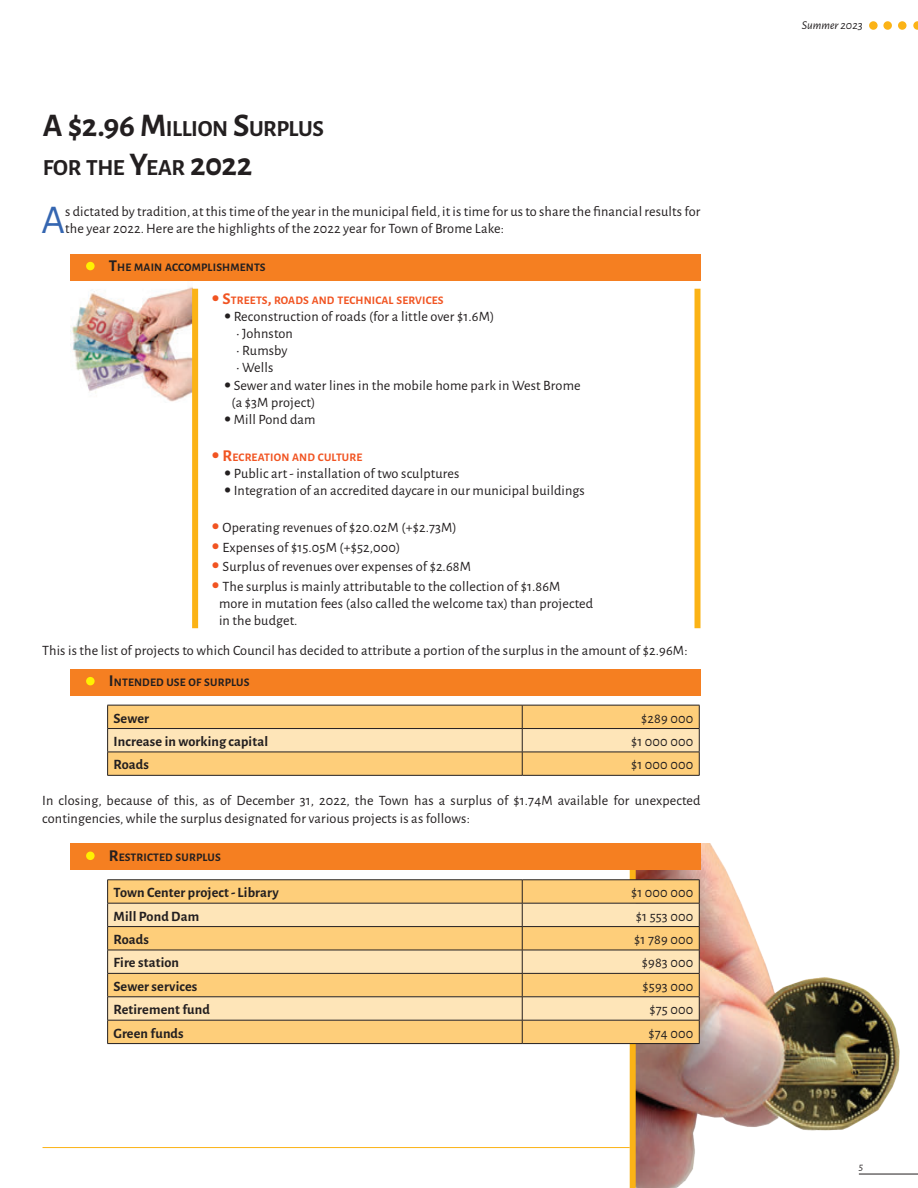
<style>
.page{position:relative;width:918px;height:1188px;background:#fff}
.page>*{position:absolute;margin:0;border:0;box-sizing:border-box;transform-origin:0 0}
.t1{font:40.95px "Alegreya Sans";color:#3566b1}
.t2{font:700 23.1px/39.6px "Alegreya Sans";letter-spacing:-.02em;color:#231f20}
.t3{font:14.25px/17.1px "Alegreya Sans";letter-spacing:.01em;color:#231f20}
.t4{font:700 14.25px "Alegreya Sans";letter-spacing:.01em;color:#231f20}
.t5{font:italic 12px "Alegreya Sans";color:#231f20}
.t6{font:700 11.55px "Alegreya Sans";letter-spacing:.015em;color:#231f20}
.t7{font:700 11.55px "Alegreya Sans";letter-spacing:.015em;color:#f15422}
.t8{font:italic 10.5px "Alegreya Sans";color:#231f20}
.s1{font-size:33px}
.s2{font-size:16.5px}
.s3{font-family:"DIN Condensed";font-size:16.5px}
.s4{font-family:"DIN Condensed";font-weight:700}
.s5{font-family:"DIN Condensed";font-weight:700;font-size:16.5px;color:#f15422}
</style>
<div class="page">
<hr style="left:859px;top:1174px;width:59px;height:1px;background:#231f20">
<div style="left:869px;top:21px;width:9px;height:9px;background:#fbb316;border-radius:50%"></div>
<div style="left:883px;top:21px;width:9px;height:9px;background:#fbb316;border-radius:50%"></div>
<div style="left:898px;top:21px;width:9px;height:9px;background:#fbb316;border-radius:50%"></div>
<svg style="left:913px;top:21px;width:5px;height:9px"></svg>
<img style="left:70px;top:287px;width:122px;height:115px">
<div style="left:70px;top:254px;width:631px;height:27px;background:#f57f21"></div>
<div style="left:70px;top:669px;width:631px;height:27px;background:#f57f21"></div>
<div style="left:86px;top:262px;width:9px;height:8px;background:#fff101;border-radius:50%"></div>
<div style="left:86px;top:677px;width:9px;height:8px;background:#fff101;border-radius:50%"></div>
<div style="left:192px;top:289px;width:6px;height:339px;background:#fbb316"></div>
<div style="left:695px;top:289px;width:6px;height:339px;background:#fbb316"></div>
<img style="left:636px;top:843px;width:263px;height:345px">
<hr style="left:107px;top:775px;width:415px;height:1px;background:#231f20">
<svg style="left:107px;top:705px;width:593px;height:70px;background:#f4cd89"></svg>
<hr style="left:522px;top:775px;width:178px;height:1px;background:#231f20">
<div style="left:630px;top:863px;width:6px;height:325px;background:#fbb316"></div>
<div style="left:108px;top:881px;width:591px;height:162px;background:#fece7a"></div>
<svg style="left:108px;top:904px;width:591px;height:116px;background:#fad89c"></svg>
<hr style="left:107px;top:880px;width:415px;height:1px;background:#231f20">
<hr style="left:107px;top:950px;width:415px;height:1px;background:#231f20">
<hr style="left:107px;top:973px;width:415px;height:1px;background:#231f20">
<hr style="left:107px;top:997px;width:415px;height:1px;background:#231f20">
<hr style="left:107px;top:1020px;width:415px;height:1px;background:#231f20">
<hr style="left:107px;top:1043px;width:415px;height:1px;background:#231f20">
<hr style="left:107px;top:903px;width:415px;height:1px;background:#231f20">
<svg style="left:107px;top:880px;width:1px;height:163px"></svg>
<hr style="left:522px;top:903px;width:178px;height:1px;background:#231f20">
<hr style="left:107px;top:926px;width:415px;height:1px;background:#231f20">
<hr style="left:522px;top:926px;width:178px;height:1px;background:#231f20">
<hr style="left:522px;top:880px;width:178px;height:1px;background:#231f20">
<hr style="left:522px;top:950px;width:178px;height:1px;background:#231f20">
<hr style="left:522px;top:973px;width:178px;height:1px;background:#231f20">
<hr style="left:522px;top:997px;width:178px;height:1px;background:#231f20">
<hr style="left:522px;top:1020px;width:178px;height:1px;background:#231f20">
<svg style="left:522px;top:880px;width:1px;height:163px"></svg>
<svg style="left:699px;top:880px;width:1px;height:163px"></svg>
<hr style="left:522px;top:1043px;width:178px;height:1px;background:#231f20">
<div style="left:70px;top:843px;width:631px;height:27px;background:#f57f21"></div>
<div style="left:86px;top:852px;width:9px;height:8px;background:#fff101;border-radius:50%"></div>
<hr style="left:43px;top:1147px;width:587px;height:1px;background:#fbb316">
<h2 class="t2" style="left:43px;top:107px;width:281px"><span class="s1">A $2.96 M</span>ILLION <span class="s1">S</span>URPLUS<br>FOR THE <span class="s1">Y</span>EAR <span class="s1">2022</span></h2>
<h1 class="t1" style="left:42px;top:192px;width:25px">A</h1>
<p class="t3" style="left:65px;top:202px;width:637px">s dictated by tradition, at this time of the year in the municipal field, it is time for us to share the financial results for the year 2022. Here are the highlights of the 2022 year for Town of Brome Lake:</p>
<p class="t6" style="left:109px;top:259px;width:158px"><span class="s2">T</span>HE MAIN ACCOMPLISHMENTS</p>
<p class="t7" style="left:212px;top:292px;width:233px"><span class="s3">•</span> <span class="s2">S</span>TREETS<span class="s2">,</span> ROADS AND TECHNICAL SERVICES</p>
<p class="t3" style="left:224px;top:307px;width:272px"><span class="s4">•</span> Reconstruction of roads (for a little over $1.6M)</p>
<p class="t3" style="left:236px;top:324px;width:58px">• Johnston</p>
<p class="t3" style="left:236px;top:342px;width:53px">• Rumsby</p>
<p class="t3" style="left:236px;top:359px;width:39px">• Wells</p>
<p class="t3" style="left:231px;top:376px;width:351px;text-indent:-7px"><span class="s4">•</span> Sewer and water lines in the mobile home park in West Brome (a $3M project)</p>
<p class="t3" style="left:224px;top:410px;width:93px"><span class="s4">•</span> Mill Pond dam</p>
<p class="t7" style="left:212px;top:448px;width:152px"><span class="s3">•</span> <span class="s2">R</span>ECREATION AND CULTURE</p>
<p class="t3" style="left:224px;top:464px;width:237px"><span class="s4">•</span> Public art - installation of two sculptures</p>
<p class="t3" style="left:224px;top:481px;width:362px"><span class="s4">•</span> Integration of an accredited daycare in our municipal buildings</p>
<p class="t3" style="left:212px;top:518px;width:247px"><span class="s5">•</span> Operating revenues of $20.02M (+$2.73M)</p>
<p class="t3" style="left:212px;top:538px;width:190px"><span class="s5">•</span> Expenses of $15.05M (+$52,000)</p>
<p class="t3" style="left:212px;top:558px;width:261px"><span class="s5">•</span> Surplus of revenues over expenses of $2.68M</p>
<p class="t3" style="left:219px;top:577px;width:376px;text-indent:-7px"><span class="s5">•</span> The surplus is mainly attributable to the collection of $1.86M more in mutation fees (also called the welcome tax) than projected in the budget.</p>
<p class="t3" style="left:42px;top:641px;width:647px">This is the list of projects to which Council has decided to attribute a portion of the surplus in the amount of $2.96M:</p>
<p class="t6" style="left:109px;top:674px;width:141px"><span class="s2">I</span> NTENDED USE OF SURPLUS</p>
<p class="t4" style="left:114px;top:708px;width:37px">Sewer</p>
<p class="t3" style="left:641px;top:709px;width:54px">$289 000</p>
<p class="t4" style="left:114px;top:731px;width:156px">Increase in working capital</p>
<p class="t3" style="left:631px;top:732px;width:64px">$1 000 000</p>
<p class="t4" style="left:114px;top:754px;width:37px">Roads</p>
<p class="t3" style="left:631px;top:756px;width:64px">$1 000 000</p>
<p class="t3" style="left:42px;top:792px;width:660px">In closing, because of this, as of December 31, 2022, the Town has a surplus of $1.74M available for unexpected contingencies, while the surplus designated for various projects is as follows:</p>
<p class="t6" style="left:109px;top:849px;width:113px"><span class="s2">R</span>ESTRICTED SURPLUS</p>
<p class="t4" style="left:114px;top:882px;width:167px">Town Center project - Library</p>
<p class="t3" style="left:631px;top:883px;width:64px">$1 000 000</p>
<p class="t4" style="left:114px;top:906px;width:87px">Mill Pond Dam</p>
<p class="t3" style="left:636px;top:907px;width:59px">$1 553 000</p>
<p class="t4" style="left:114px;top:929px;width:37px">Roads</p>
<p class="t3" style="left:634px;top:930px;width:61px">$1 789 000</p>
<p class="t4" style="left:114px;top:952px;width:67px">Fire station</p>
<p class="t3" style="left:642px;top:954px;width:53px">$983 000</p>
<p class="t4" style="left:114px;top:976px;width:85px">Sewer services</p>
<p class="t3" style="left:643px;top:977px;width:52px">$593 000</p>
<p class="t4" style="left:114px;top:999px;width:98px">Retirement fund</p>
<p class="t3" style="left:649px;top:1000px;width:45px">$75 000</p>
<p class="t4" style="left:114px;top:1023px;width:72px">Green funds</p>
<p class="t3" style="left:649px;top:1024px;width:46px">$74 000</p>
<p class="t5" style="left:802px;top:17px;width:62px">Summer 2023</p>
<p class="t8" style="left:859px;top:1159px;width:6px">5</p>
</div>
